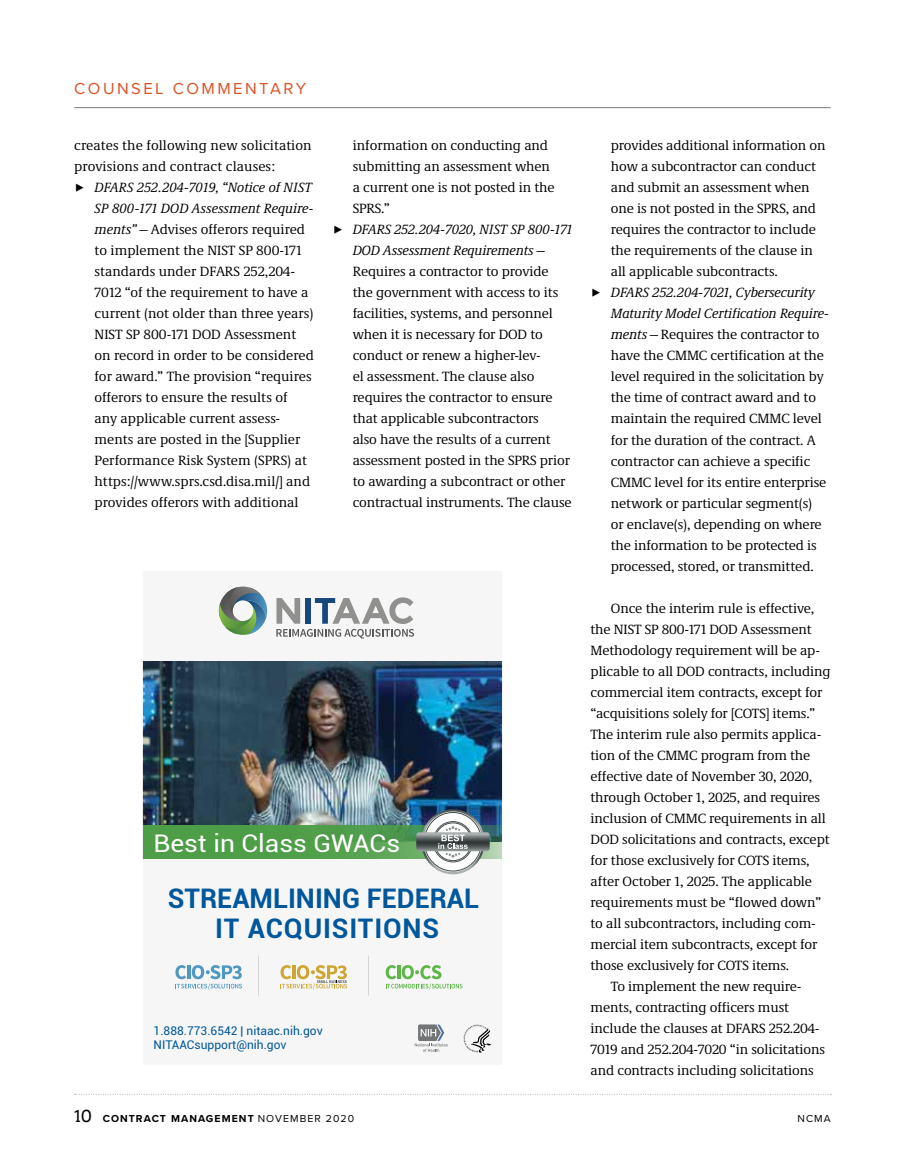
<style>
.page{position:relative;width:905px;height:1175px;background:#fff}
.page>*{position:absolute;margin:0;border:0;box-sizing:border-box;transform-origin:0 0}
.t1{font:700 27px/30px "Roboto";color:#00579b;text-align:center}
.t2{font:24.3px "Roboto";color:#fff;scale:1.08 1}
.t3{font:16.5px "Proxima Nova";letter-spacing:.15em;color:#db5225}
.t4{font:13.8px/21px "Demos Next Pro";letter-spacing:-.01em;color:#000}
.t5{font:12px/13.5px "Roboto";color:#00579b}
.t6{font:700 10.5px "Proxima Nova";letter-spacing:.1em;color:#000}
.t7{font:10.5px "Proxima Nova";color:#000}
.s1{font-style:italic}
.s2{font-family:"Arvo";font-weight:400;font-size:16.5px}
.s3{font-weight:400}
</style>
<div class="page">
<svg style="left:75px;top:1094px;width:756px;height:1px"></svg>
<hr style="left:74px;top:107px;width:756px;height:1px;background:#77787b">
<div style="left:142px;top:570px;width:360px;height:495px;background:#f6f6f6"></div>
<img style="left:144px;top:662px;width:357px;height:163px">
<svg style="left:144px;top:825px;width:357px;height:33px;background:#519e4c"></svg>
<svg style="left:416px;top:809px;width:73px;height:65px"></svg>
<svg style="left:218px;top:586px;width:50px;height:49px"></svg>
<svg style="left:276px;top:597px;width:138px;height:41px"></svg>
<svg style="left:415px;top:1024px;width:32px;height:27px"></svg>
<svg style="left:463px;top:1024px;width:28px;height:28px"></svg>
<svg style="left:385px;top:965px;width:77px;height:24px"></svg>
<svg style="left:175px;top:965px;width:67px;height:24px"></svg>
<svg style="left:280px;top:965px;width:67px;height:24px"></svg>
<p class="t3" style="left:74px;top:76px;width:233px">COUNSEL COMMENTARY</p>
<p class="t4" style="left:74px;top:134px;width:239px">creates the following new solicitation provisions and contract clauses:</p>
<p class="t4" style="left:94px;top:176px;width:221px"><span class="s1">DFARS 252.204-7019, “Notice of NIST SP 800-171 DOD Assessment Require&shy;ments”</span>—Advises offerors required to implement the NIST SP 800-171 standards under DFARS 252,204- 7012 “of the requirement to have a current (not older than three years)<br>NIST SP 800-171 DOD Assessment on record in order to be considered for award.” The provision “requires offerors to ensure the results of<br>any applicable current assess&shy;ments are posted in the [Supplier Performance Risk System (SPRS) at https://www.sprs.csd.disa.mil/] and provides offerors with additional</p>
<p class="t4" style="left:352px;top:134px;width:203px">information on conducting and submitting an assessment when a current one is not posted in the<br>SPRS.”</p>
<p class="t4" style="left:352px;top:218px;width:221px"><span class="s1">DFARS 252.204-7020, NIST SP 800-171<br>DOD Assessment Requirements</span>— Requires a contractor to provide<br>the government with access to its facilities, systems, and personnel when it is necessary for DOD to conduct or renew a higher-lev-<br>el assessment. The clause also requires the contractor to ensure that applicable subcontractors<br>also have the results of a current assessment posted in the SPRS prior to awarding a subcontract or other contractual instruments. The clause</p>
<h2 class="t2" style="left:154px;top:826px;width:230px">Best in Class GWACs</h2>
<h1 class="t1" style="left:168px;top:882px;width:313px">STREAMLINING FEDERAL<br>IT ACQUISITIONS</h1>
<p class="t5" style="left:154px;top:1023px;width:171px">1.888.773.6542 | nitaac.nih.gov<br>NITAACsupport@nih.gov</p>
<p class="t4" style="left:611px;top:134px;width:216px">provides additional information on how a subcontractor can conduct and submit an assessment when one is not posted in the SPRS, and requires the contractor to include the requirements of the clause in all applicable subcontracts.</p>
<p class="t4" style="left:611px;top:282px;width:220px"><span class="s1">DFARS 252.204-7021, Cybersecurity Maturity Model Certification Require&shy;ments</span>—Requires the contractor to have the CMMC certification at the level required in the solicitation by the time of contract award and to maintain the required CMMC level for the duration of the contract. A contractor can achieve a specific CMMC level for its entire enterprise network or particular segment(s)<br>or enclave(s), depending on where the information to be protected is processed, stored, or transmitted.</p>
<p class="t4" style="left:611px;top:597px;width:205px">Once the interim rule is effective,</p>
<p class="t4" style="left:590px;top:618px;width:222px">the NIST SP 800-171 DOD Assessment</p>
<p class="t4" style="left:590px;top:639px;width:231px">Methodology requirement will be ap-</p>
<p class="t4" style="left:590px;top:660px;width:241px">plicable to all DOD contracts, including</p>
<p class="t4" style="left:590px;top:681px;width:233px">commercial item contracts, except for</p>
<p class="t4" style="left:590px;top:702px;width:226px">“acquisitions solely for [COTS] items.”</p>
<p class="t4" style="left:590px;top:723px;width:232px">The interim rule also permits applica-</p>
<p class="t4" style="left:590px;top:744px;width:221px">tion of the CMMC program from the</p>
<p class="t4" style="left:590px;top:765px;width:223px">effective date of November 30, 2020,</p>
<p class="t4" style="left:590px;top:786px;width:231px">through October 1, 2025, and requires</p>
<p class="t4" style="left:590px;top:807px;width:237px">inclusion of CMMC requirements in all</p>
<p class="t4" style="left:590px;top:828px;width:240px">DOD solicitations and contracts, except</p>
<p class="t4" style="left:590px;top:849px;width:221px">for those exclusively for COTS items,</p>
<p class="t4" style="left:590px;top:870px;width:223px">after October 1, 2025. The applicable</p>
<p class="t4" style="left:590px;top:891px;width:232px">requirements must be “flowed down”</p>
<p class="t4" style="left:590px;top:912px;width:226px">to all subcontractors, including com-</p>
<p class="t4" style="left:590px;top:933px;width:228px">mercial item subcontracts, except for</p>
<p class="t4" style="left:590px;top:954px;width:200px">those exclusively for COTS items.</p>
<p class="t4" style="left:611px;top:975px;width:192px">To implement the new require-</p>
<p class="t4" style="left:590px;top:996px;width:200px">ments, contracting officers must</p>
<p class="t4" style="left:590px;top:1017px;width:230px">include the clauses at DFARS 252.204-</p>
<p class="t4" style="left:590px;top:1038px;width:236px">7019 and 252.204-7020 “in solicitations</p>
<p class="t4" style="left:590px;top:1059px;width:225px">and contracts including solicitations</p>
<p class="t6" style="left:74px;top:1110px;width:281px"><span class="s2">10</span> CONTRACT MANAGEMENT <span class="s3">NOVEMBER 2020</span></p>
<p class="t7" style="left:797px;top:1110px;width:35px">NCMA</p>
</div>
